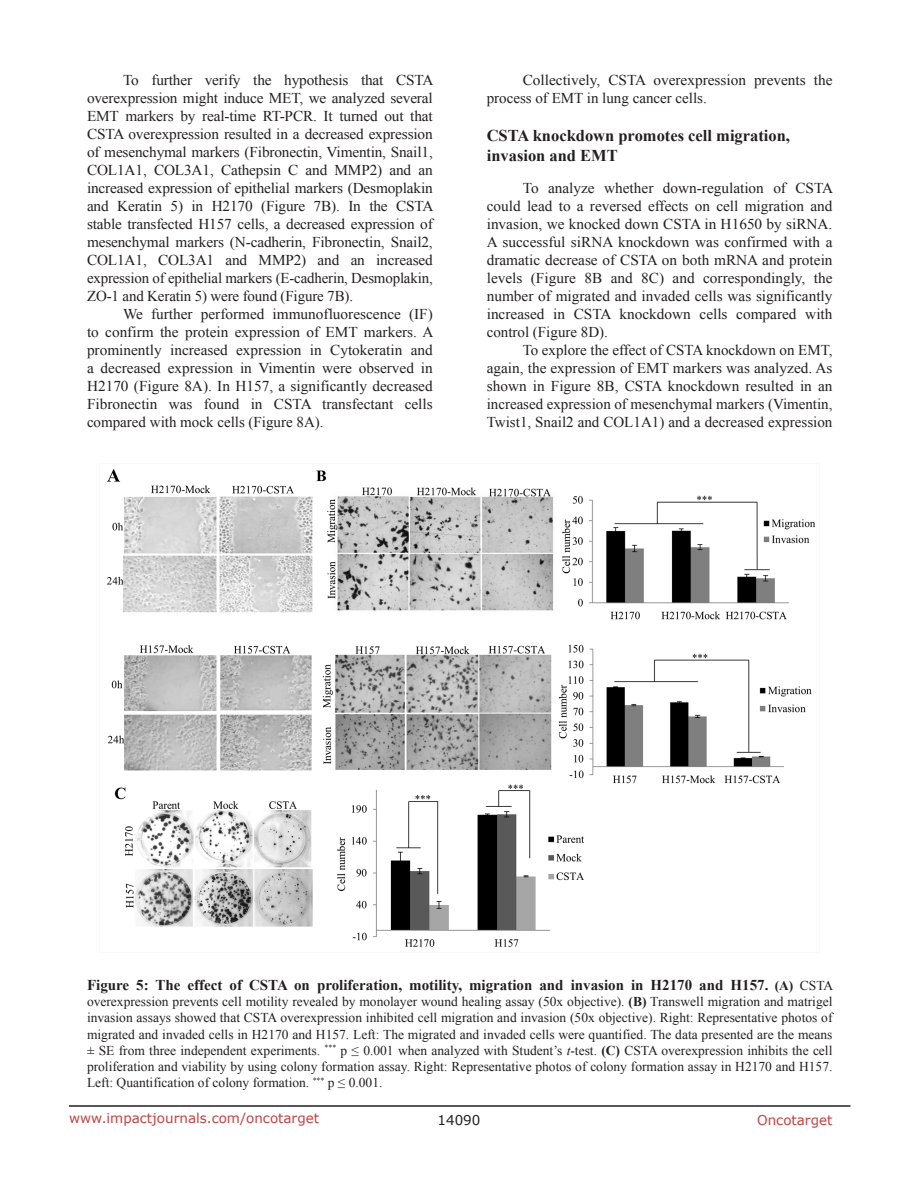
<style>
.page{position:relative;width:918px;height:1188px;background:#fff}
.page>*{position:absolute;margin:0;border:0;box-sizing:border-box;transform-origin:0 0}
.SubHeading{font:700 16.5px/19.8px "Times New Roman";color:#231f20}
.BodyText{font:15px/18px "Times New Roman";color:#231f20;text-align:justify}
.figuretext{font:700 15px "Times New Roman";color:#231f20}
.figuretext-2{font:13.5px/16.2px "Times New Roman";color:#231f20;text-align:justify}
.t1{font:13.5px "Verdana";color:#c24141}
.t2{font:13.5px "Verdana";color:#231f20}
.s1{font-size:13.5px}
.s2{font-weight:400;font-size:13.5px}
.s3{font-weight:700}
.s4{font-style:italic}
</style>
<div class="page">
<hr style="left:69px;top:1105px;width:781px;height:2px;background:#231f20">
<img style="left:106px;top:469px;width:710px;height:478px">
<p class="BodyText" style="left:87px;top:71px;width:348px;text-indent:36px">To further verify the hypothesis that CSTA overexpression might induce MET, we analyzed several EMT markers by real-time RT-PCR. It turned out that CSTA overexpression resulted in a decreased expression of mesenchymal markers (Fibronectin, Vimentin, Snail1, COL1A1, COL3A1, Cathepsin C and MMP2) and an increased expression of epithelial markers (Desmoplakin and Keratin 5) in H2170 (Figure 7B). In the CSTA stable transfected H157 cells, a decreased expression of mesenchymal markers (N-cadherin, Fibronectin, Snail2, COL1A1, COL3A1 and MMP2) and an increased expression of epithelial markers (E-cadherin, Desmoplakin, ZO-1 and Keratin 5) were found (Figure 7B).</p>
<p class="BodyText" style="left:87px;top:305px;width:348px;text-indent:36px">We further performed immunofluorescence (IF) to confirm the protein expression of EMT markers. A prominently increased expression in Cytokeratin and a decreased expression in Vimentin were observed in H2170 (Figure 8A). In H157, a significantly decreased Fibronectin was found in CSTA transfectant cells compared with mock cells (Figure 8A).</p>
<p class="BodyText" style="left:487px;top:71px;width:347px;text-indent:36px">Collectively, CSTA overexpression prevents the process of EMT in lung cancer cells.</p>
<p class="SubHeading" style="left:487px;top:125px;width:305px">CSTA knockdown promotes cell migration, invasion and EMT</p>
<p class="BodyText" style="left:487px;top:178px;width:348px;text-indent:36px">To analyze whether down-regulation of CSTA could lead to a reversed effects on cell migration and invasion, we knocked down CSTA in H1650 by siRNA.<br>A successful siRNA knockdown was confirmed with a dramatic decrease of CSTA on both mRNA and protein levels (Figure 8B and 8C) and correspondingly, the number of migrated and invaded cells was significantly increased in CSTA knockdown cells compared with control (Figure 8D).</p>
<p class="BodyText" style="left:487px;top:340px;width:347px;text-indent:36px">To explore the effect of CSTA knockdown on EMT, again, the expression of EMT markers was analyzed. As shown in Figure 8B, CSTA knockdown resulted in an increased expression of mesenchymal markers (Vimentin, Twist1, Snail2 and COL1A1) and a decreased expression</p>
<p class="figuretext" style="left:87px;top:975px;width:748px">Figure 5: The effect of CSTA on proliferation, motility, migration and invasion in H2170 and H157. <span class="s1">(A)</span> <span class="s2">CSTA</span></p>
<p class="figuretext-2" style="left:87px;top:993px;width:747px">overexpression prevents cell motility revealed by monolayer wound healing assay (50x objective). <span class="s3">(B)</span> Transwell migration and matrigel invasion assays showed that CSTA overexpression inhibited cell migration and invasion (50x objective). Right: Representative photos of migrated and invaded cells in H2170 and H157. Left: The migrated and invaded cells were quantified. The data presented are the means ± SE from three independent experiments. <sup>***</sup> p ≤ 0.001 when analyzed with Student’s <span class="s4">t</span>-test. <span class="s3">(C)</span> CSTA overexpression inhibits the cell proliferation and viability by using colony formation assay. Right: Representative photos of colony formation assay in H2170 and H157.<br>Left: Quantification of colony formation. <sup>***</sup> p ≤ 0.001.</p>
<p class="t1" style="left:69px;top:1109px;width:252px">www.impactjournals.com/oncotarget</p>
<p class="t2" style="left:438px;top:1111px;width:44px">14090</p>
<p class="t1" style="left:757px;top:1111px;width:77px">Oncotarget</p>
</div>
